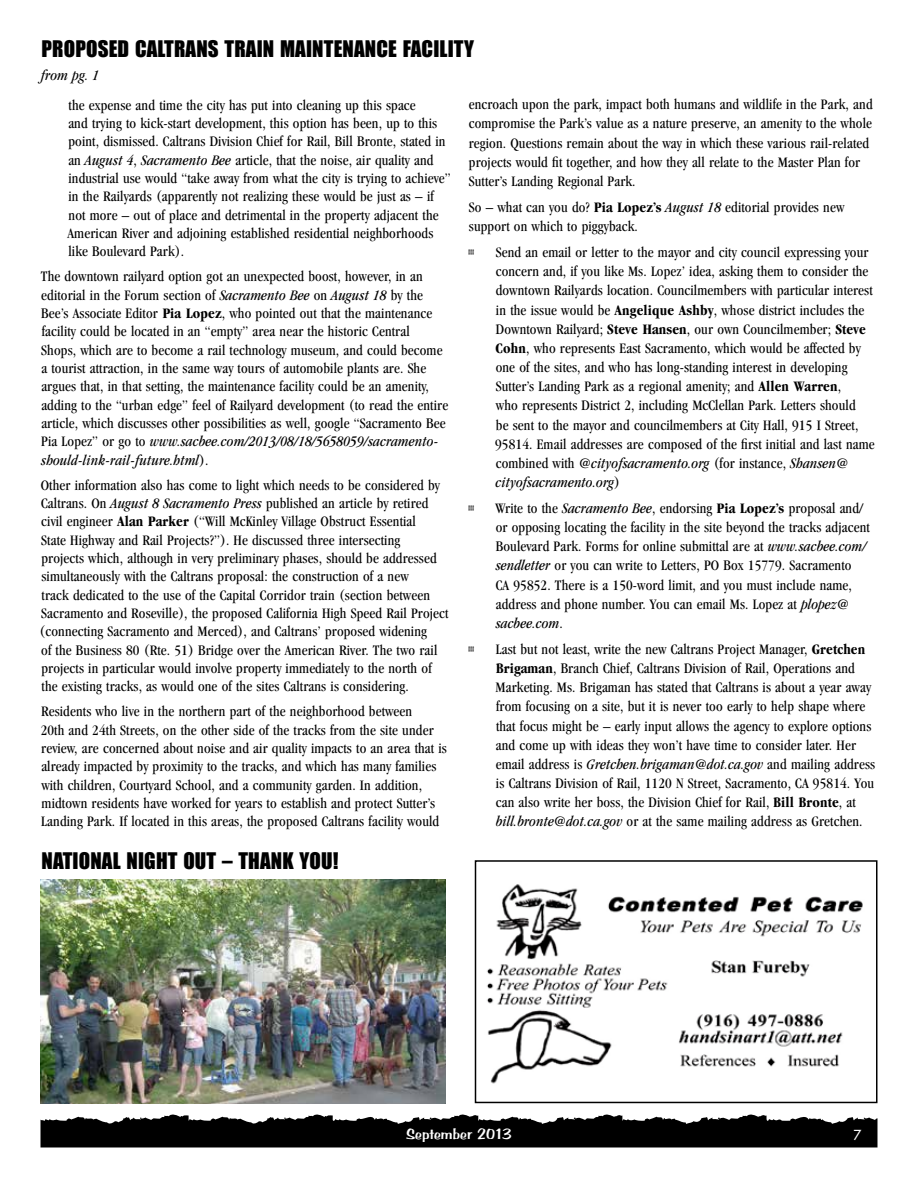
<style>
.page{position:relative;width:918px;height:1188px;background:#fff}
.page>*{position:absolute;margin:0;border:0;box-sizing:border-box;transform-origin:0 0}
.t1{font:21px "Impact";letter-spacing:.005em;color:#000}
.t2{font:condensed 15px/18.3px "Garamond";letter-spacing:.01em;color:#000}
.t3{font:15px "Arab Bru D";letter-spacing:.01em;color:#fff}
.t4{font:italic condensed 15px "Garamond";letter-spacing:.01em;color:#000}
.t5{font:15px "Willow";color:#000}
.t6{font:13.5px "Futura";color:#fff}
.s1{font-style:italic}
.s2{font-weight:700}
</style>
<div class="page">
<svg style="left:40px;top:1115px;width:837px;height:32px;background:#1f1f1f"></svg>
<img style="left:487px;top:884px;width:376px;height:200px">
<div style="left:475px;top:860px;width:403px;height:243px;border:2px solid #000"></div>
<img style="left:40px;top:880px;width:406px;height:223px">
<h1 class="t1" style="left:42px;top:33px;width:434px">PROPOSED CALTRANS TRAIN MAINTENANCE FACILITY</h1>
<p class="t4" style="left:41px;top:67px;width:60px">from pg. 1</p>
<p class="t2" style="left:68px;top:95px;width:385px">the expense and time the city has put into cleaning up this space<br>and trying to kick-start development, this option has been, up to this point, dismissed. Caltrans Division Chief for Rail, Bill Bronte, stated in an <span class="s1">August 4</span>, <span class="s1">Sacramento Bee</span> article, that the noise, air quality and industrial use would “take away from what the city is trying to achieve” in the Railyards (apparently not realizing these would be just as – if not more – out of place and detrimental in the property adjacent the American River and adjoining established residential neighborhoods like Boulevard Park).</p>
<p class="t2" style="left:41px;top:267px;width:409px">The downtown railyard option got an unexpected boost, however, in an editorial in the Forum section of <span class="s1">Sacramento Bee</span> on <span class="s1">August 18</span> by the Bee’s Associate Editor <span class="s2">Pia Lopez</span>, who pointed out that the maintenance facility could be located in an “empty” area near the historic Central<br>Shops, which are to become a rail technology museum, and could become a tourist attraction, in the same way tours of automobile plants are. She argues that, in that setting, the maintenance facility could be an amenity, adding to the “urban edge” feel of Railyard development (to read the entire article, which discusses other possibilities as well, google “Sacramento Bee Pia Lopez” or go to <span class="s1">www.sacbee.com/2013/08/18/5658059/sacramento&shy;should-link-rail-future.html</span>).</p>
<p class="t2" style="left:39px;top:476px;width:411px">Other information also has come to light which needs to be considered by Caltrans. On <span class="s1">August 8 Sacramento Press</span> published an article by retired civil engineer <span class="s2">Alan Parker</span> (“Will McKinley Village Obstruct Essential<br>State Highway and Rail Projects?”). He discussed three intersecting<br>projects which, although in very preliminary phases, should be addressed simultaneously with the Caltrans proposal: the construction of a new<br>track dedicated to the use of the Capital Corridor train (section between Sacramento and Roseville), the proposed California High Speed Rail Project (connecting Sacramento and Merced), and Caltrans’ proposed widening<br>of the Business 80 (Rte. 51) Bridge over the American River. The two rail projects in particular would involve property immediately to the north of the existing tracks, as would one of the sites Caltrans is considering.</p>
<p class="t2" style="left:41px;top:702px;width:408px">Residents who live in the northern part of the neighborhood between<br>20th and 24th Streets, on the other side of the tracks from the site under review, are concerned about noise and air quality impacts to an area that is already impacted by proximity to the tracks, and which has many families with children, Courtyard School, and a community garden. In addition, midtown residents have worked for years to establish and protect Sutter’s Landing Park. If located in this areas, the proposed Caltrans facility would</p>
<h1 class="t1" style="left:42px;top:844px;width:298px">NATIONAL NIGHT OUT – THANK YOU!</h1>
<p class="t2" style="left:469px;top:95px;width:405px;line-height:19.2px">encroach upon the park, impact both humans and wildlife in the Park, and compromise the Park’s value as a nature preserve, an amenity to the whole region. Questions remain about the way in which these various rail-related projects would fit together, and how they all relate to the Master Plan for Sutter’s Landing Regional Park.</p>
<p class="t2" style="left:469px;top:197px;width:377px;line-height:19.2px">So – what can you do? <span class="s2">Pia Lopez’s</span> <span class="s1">August 18</span> editorial provides new support on which to piggyback.</p>
<p class="t5" style="left:468px;top:242px;width:8px">¶</p>
<p class="t2" style="left:495px;top:242px;width:381px;line-height:19.2px">Send an email or letter to the mayor and city council expressing your concern and, if you like Ms. Lopez’ idea, asking them to consider the downtown Railyards location. Councilmembers with particular interest in the issue would be <span class="s2">Angelique Ashby</span>, whose district includes the Downtown Railyard; <span class="s2">Steve Hansen</span>, our own Councilmember; <span class="s2">Steve Cohn</span>, who represents East Sacramento, which would be affected by one of the sites, and who has long-standing interest in developing Sutter’s Landing Park as a regional amenity; and <span class="s2">Allen Warren</span>,<br>who represents District 2, including McClellan Park. Letters should<br>be sent to the mayor and councilmembers at City Hall, 915 I Street, 95814. Email addresses are composed of the first initial and last name combined with <span class="s1">@cityofsacramento.org</span> (for instance, <span class="s1">Shansen@ cityofsacramento.org</span>)</p>
<p class="t5" style="left:468px;top:498px;width:8px">¶</p>
<p class="t2" style="left:495px;top:498px;width:376px;line-height:19.2px">Write to the <span class="s1">Sacramento Bee</span>, endorsing <span class="s2">Pia Lopez’s</span> proposal and/ or opposing locating the facility in the site beyond the tracks adjacent Boulevard Park. Forms for online submittal are at <span class="s1">www.sacbee.com/ sendletter</span> or you can write to Letters, PO Box 15779. Sacramento<br>CA 95852. There is a 150-word limit, and you must include name, address and phone number. You can email Ms. Lopez at <span class="s1">plopez@ sacbee.com</span>.</p>
<p class="t5" style="left:468px;top:639px;width:8px">¶</p>
<p class="t2" style="left:496px;top:639px;width:381px;line-height:19.2px">Last but not least, write the new Caltrans Project Manager, <span class="s2">Gretchen Brigaman</span>, Branch Chief, Caltrans Division of Rail, Operations and Marketing. Ms. Brigaman has stated that Caltrans is about a year away from focusing on a site, but it is never too early to help shape where that focus might be – early input allows the agency to explore options and come up with ideas they won’t have time to consider later. Her email address is <span class="s1">Gretchen.brigaman@dot.ca.gov</span> and mailing address is Caltrans Division of Rail, 1120 N Street, Sacramento, CA 95814. You can also write her boss, the Division Chief for Rail, <span class="s2">Bill Bronte</span>, at <span class="s1">bill.bronte@dot.ca.gov</span> or at the same mailing address as Gretchen.</p>
<p class="t3" style="left:407px;top:1125px;width:106px">September 2013</p>
<p class="t6" style="left:853px;top:1127px;width:9px">7</p>
</div>
